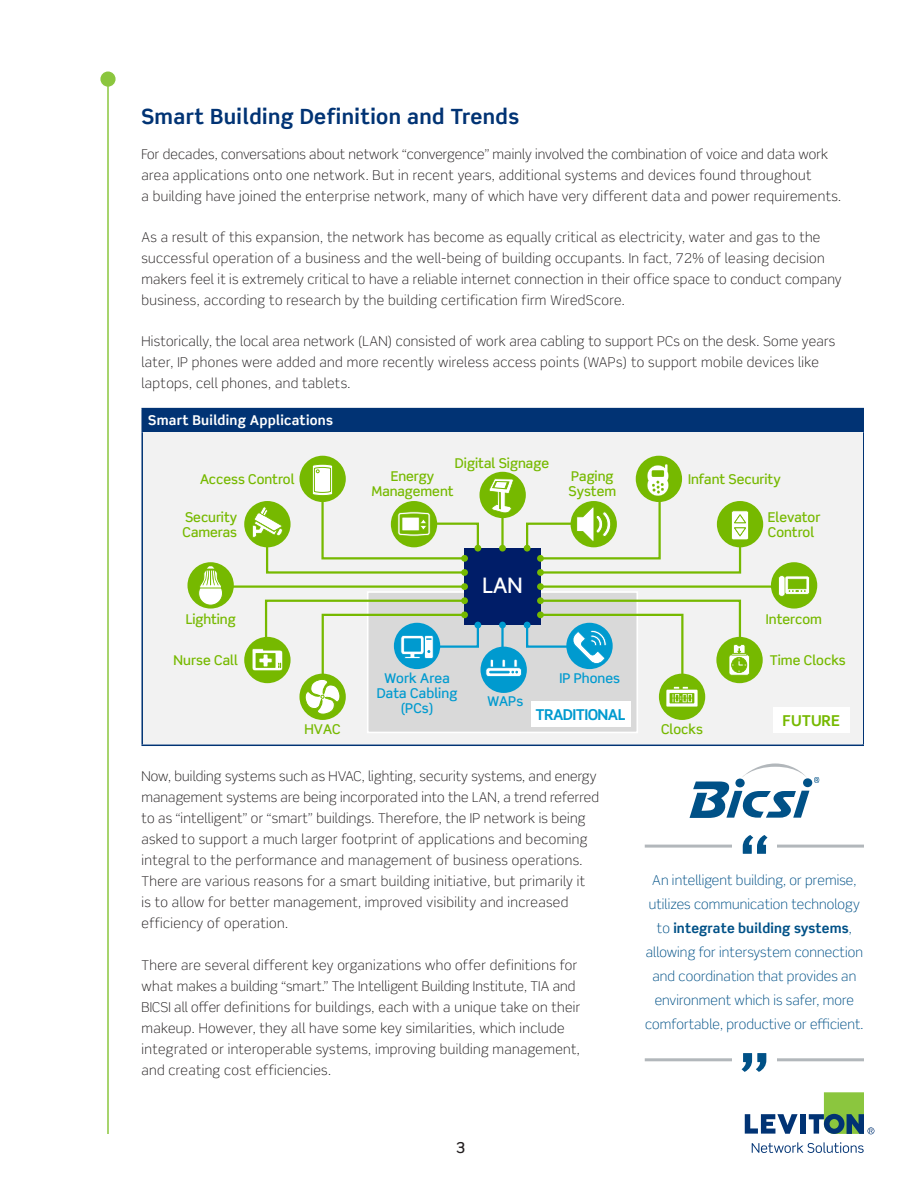
<style>
.page{position:relative;width:918px;height:1188px;background:#fff}
.page>*{position:absolute;margin:0;border:0;box-sizing:border-box;transform-origin:0 0}
.Body_Copy{font:700 64.5px "Scene Std";color:#005187}
.t1{font:500 21.3px "Scene Std";color:#fff}
.Headers{font:700 21px "Scene Std";letter-spacing:.02em;color:#013374}
.t2{font:700 15px "Scene Std";letter-spacing:-.04em;color:#009acf}
.t3{font:700 15px "Scene Std";letter-spacing:-.005em;color:#76b900}
.t4{font:500 15px "Scene Std";color:#231f20}
.Body_Copy-2{font:300 13.5px/21px "Scene Std";letter-spacing:.03em;color:#231f20}
.Body_Copy-3{font:300 13.5px/24px "Scene Std";letter-spacing:.01em;color:#005187;text-align:center}
.t5{font:500 13.5px/15px "Scene Std";letter-spacing:-.005em;color:#76b900}
.t6{font:500 13.5px/15px "Scene Std";letter-spacing:.005em;color:#009acf;text-align:center}
.Chart_Header_Title{font:700 13.5px "Scene Std";letter-spacing:.02em;color:#fff}
.s1{font-weight:700}
</style>
<div class="page">
<div style="left:101px;top:72px;width:14px;height:14px;background:#8bc63e;border-radius:50%"></div>
<div style="left:100px;top:72px;width:16px;height:15px;border:2px solid #8bc63e;border-radius:50%"></div>
<hr style="left:107px;top:79px;width:2px;height:1055px;background:#8bc63e">
<svg style="left:752px;top:1142px;width:112px;height:11px"></svg>
<svg style="left:745px;top:1114px;width:53px;height:20px"></svg>
<div style="left:800px;top:1114px;width:5px;height:20px;background:#013374"></div>
<svg style="left:809px;top:1092px;width:65px;height:42px"></svg>
<div style="left:142px;top:409px;width:721px;height:23px;background:#013374"></div>
<hr style="left:141px;top:408px;width:723px;height:1px;background:#013374">
<hr style="left:141px;top:409px;width:2px;height:22px;background:#013374">
<hr style="left:862px;top:409px;width:2px;height:22px;background:#013374">
<hr style="left:141px;top:431px;width:723px;height:1px;background:#013374">
<hr style="left:141px;top:432px;width:2px;height:313px;background:#013374">
<hr style="left:862px;top:432px;width:2px;height:313px;background:#013374">
<hr style="left:141px;top:745px;width:723px;height:1px;background:#013374">
<div style="left:143px;top:432px;width:719px;height:312px;background:#f2f2f2"></div>
<div style="left:368px;top:592px;width:269px;height:140px;background:#d9d9d9"></div>
<div style="left:367px;top:591px;width:271px;height:142px;border:2px solid #fff"></div>
<div style="left:531px;top:701px;width:100px;height:26px;background:#fff"></div>
<div style="left:773px;top:707px;width:77px;height:25px;background:#fff"></div>
<div style="left:464px;top:548px;width:77px;height:77px;background:#001d68"></div>
<hr style="left:227px;top:585px;width:238px;height:3px;background:#76b900">
<div style="left:461px;top:583px;width:7px;height:7px;background:#76b900;border-radius:50%"></div>
<hr style="left:540px;top:585px;width:241px;height:3px;background:#76b900">
<div style="left:537px;top:583px;width:7px;height:7px;background:#76b900;border-radius:50%"></div>
<hr style="left:501px;top:506px;width:3px;height:42px;background:#76b900">
<div style="left:499px;top:545px;width:7px;height:7px;background:#76b900;border-radius:50%"></div>
<div style="left:716px;top:637px;width:47px;height:46px;background:#76b900;border-radius:50%"></div>
<div style="left:771px;top:562px;width:46px;height:47px;background:#76b900;border-radius:50%"></div>
<svg style="left:778px;top:575px;width:32px;height:22px"></svg>
<div style="left:244px;top:501px;width:47px;height:46px;background:#76b900;border-radius:50%"></div>
<div style="left:187px;top:562px;width:47px;height:47px;background:#76b900;border-radius:50%"></div>
<svg style="left:198px;top:566px;width:25px;height:40px"></svg>
<div style="left:480px;top:472px;width:46px;height:46px;background:#76b900;border-radius:50%"></div>
<svg style="left:489px;top:478px;width:25px;height:35px"></svg>
<div style="left:299px;top:456px;width:47px;height:46px;background:#76b900;border-radius:50%"></div>
<svg style="left:252px;top:463px;width:228px;height:112px"></svg>
<div style="left:299px;top:674px;width:47px;height:46px;background:#76b900;border-radius:50%"></div>
<div style="left:636px;top:456px;width:46px;height:46px;background:#76b900;border-radius:50%"></div>
<div style="left:244px;top:637px;width:47px;height:46px;background:#76b900;border-radius:50%"></div>
<div style="left:659px;top:674px;width:46px;height:46px;background:#76b900;border-radius:50%"></div>
<svg style="left:252px;top:598px;width:228px;height:117px"></svg>
<div style="left:481px;top:647px;width:46px;height:46px;background:#009acf;border-radius:50%"></div>
<svg style="left:486px;top:598px;width:264px;height:109px"></svg>
<div style="left:717px;top:501px;width:46px;height:46px;background:#76b900;border-radius:50%"></div>
<svg style="left:525px;top:464px;width:224px;height:111px"></svg>
<hr style="left:645px;top:1058px;width:219px;height:3px;background:#b2b7bb">
<div style="left:732px;top:1049px;width:45px;height:51px;background:#fff"></div>
<svg style="left:690px;top:764px;width:129px;height:54px"></svg>
<hr style="left:645px;top:845px;width:219px;height:3px;background:#b2b7bb">
<div style="left:732px;top:836px;width:45px;height:50px;background:#fff"></div>
<p class="Headers" style="left:141px;top:104px;width:379px">Smart Building Definition and Trends</p>
<p class="Body_Copy-2" style="left:141px;top:144px;width:701px">For decades, conversations about network “convergence” mainly involved the combination of voice and data work area applications onto one network. But in recent years, additional systems and devices found throughout<br>a building have joined the enterprise network, many of which have very different data and power requirements.</p>
<p class="Body_Copy-2" style="left:141px;top:227px;width:702px">As a result of this expansion, the network has become as equally critical as electricity, water and gas to the successful operation of a business and the well-being of building occupants. In fact, 72% of leasing decision makers feel it is extremely critical to have a reliable internet connection in their office space to conduct company business, according to research by the building certification firm WiredScore.</p>
<p class="Body_Copy-2" style="left:141px;top:331px;width:695px">Historically, the local area network (LAN) consisted of work area cabling to support PCs on the desk. Some years later, IP phones were added and more recently wireless access points (WAPs) to support mobile devices like laptops, cell phones, and tablets.</p>
<p class="Chart_Header_Title" style="left:148px;top:412px;width:186px">Smart Building Applications</p>
<p class="t5" style="left:200px;top:472px;width:96px">Access Control</p>
<p class="t5" style="left:183px;top:510px;width:56px">Security<br>Cameras</p>
<p class="t5" style="left:455px;top:455px;width:96px">Digital Signage</p>
<p class="t5" style="left:371px;top:469px;width:84px;text-align:center">Energy<br>Management</p>
<p class="t5" style="left:569px;top:469px;width:49px">Paging<br>System</p>
<p class="t5" style="left:688px;top:472px;width:94px">Infant Security</p>
<p class="t5" style="left:768px;top:510px;width:54px">Elevator<br>Control</p>
<p class="t1" style="left:482px;top:572px;width:42px">LAN</p>
<p class="t5" style="left:186px;top:612px;width:52px">Lighting</p>
<p class="t5" style="left:766px;top:612px;width:58px">Intercom</p>
<p class="t5" style="left:174px;top:652px;width:66px">Nurse Call</p>
<p class="t5" style="left:770px;top:652px;width:78px">Time Clocks</p>
<p class="t5" style="left:305px;top:721px;width:38px">HVAC</p>
<p class="t6" style="left:377px;top:670px;width:82px">Work Area<br>Data Cabling (PCs)</p>
<p class="t6" style="left:487px;top:694px;width:38px">WAPs</p>
<p class="t6" style="left:560px;top:670px;width:62px">IP Phones</p>
<p class="t2" style="left:536px;top:705px;width:92px">TRADITIONAL</p>
<p class="t3" style="left:783px;top:711px;width:59px">FUTURE</p>
<p class="t5" style="left:661px;top:721px;width:44px">Clocks</p>
<p class="Body_Copy-2" style="left:141px;top:766px;width:459px">Now, building systems such as HVAC, lighting, security systems, and energy management systems are being incorporated into the LAN, a trend referred to as “intelligent” or “smart” buildings. Therefore, the IP network is being asked to support a much larger footprint of applications and becoming integral to the performance and management of business operations.<br>There are various reasons for a smart building initiative, but primarily it<br>is to allow for better management, improved visibility and increased efficiency of operation.</p>
<p class="Body_Copy-2" style="left:141px;top:954px;width:440px">There are several different key organizations who offer definitions for what makes a building “smart.” The Intelligent Building Institute, TIA and BICSI all offer definitions for buildings, each with a unique take on their makeup. However, they all have some key similarities, which include integrated or interoperable systems, improving building management, and creating cost efficiencies.</p>
<p class="t4" style="left:456px;top:1138px;width:11px">3</p>
<p class="Body_Copy" style="left:739px;top:822px;width:33px">“</p>
<p class="Body_Copy-3" style="left:652px;top:869px;width:206px">An intelligent building, or premise,</p>
<p class="Body_Copy-3" style="left:645px;top:893px;width:220px">utilizes communication technology to <span class="s1">integrate building systems</span>, allowing for intersystem connection and coordination that provides an environment which is safer, more comfortable, productive or efficient.</p>
<p class="Body_Copy" style="left:739px;top:1036px;width:33px">”</p>
</div>
